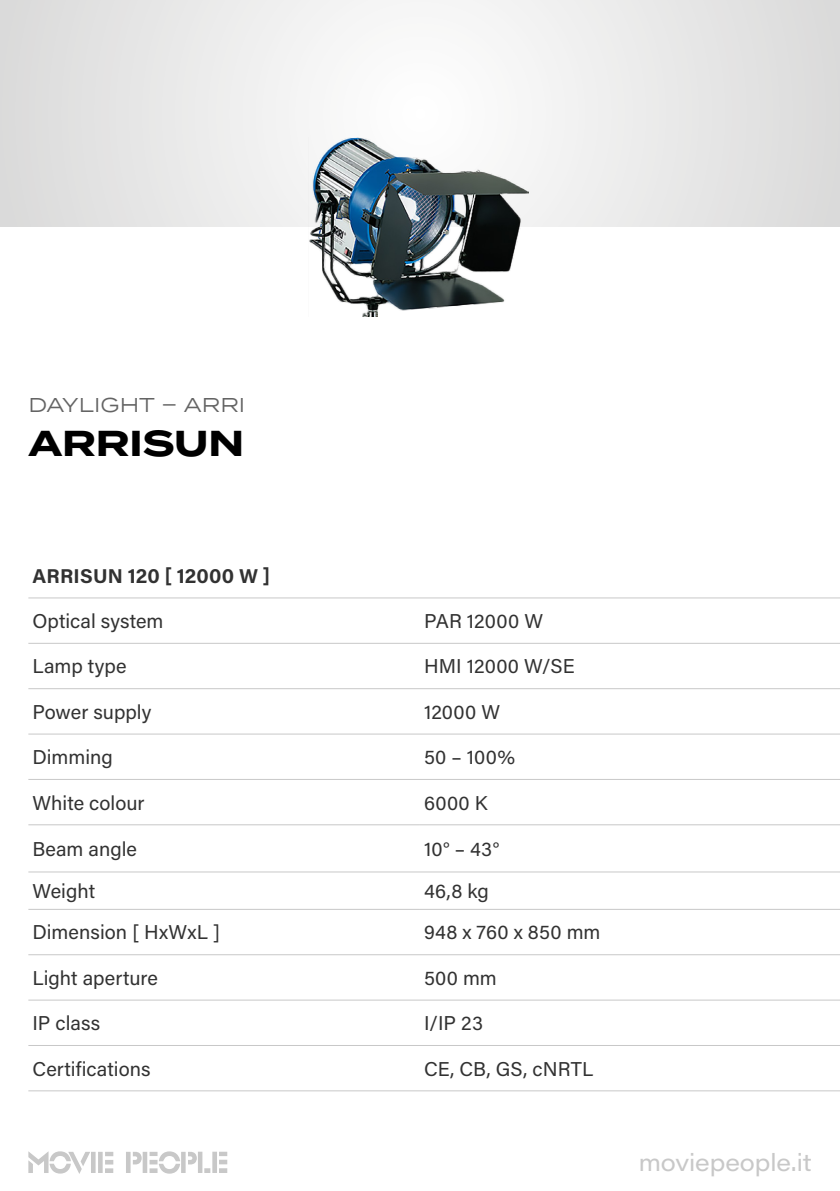
<style>
.page{position:relative;width:840px;height:1191px;background:#fff}
.page>*{position:absolute;margin:0;border:0;box-sizing:border-box;transform-origin:0 0}
.t1{font:700 36px "Termina";letter-spacing:-.005em;color:#000}
.t2{font:24px "Acumin Pro Wide";letter-spacing:-.005em;color:#c8c8c8}
.t3{font:20px "Acumin Pro";letter-spacing:.005em;color:#323232}
.t4{font:700 20px "Acumin Pro";letter-spacing:.01em;color:#323232}
.t5{font:20px "Termina";letter-spacing:.005em;color:#646464}
</style>
<div class="page">
<svg style="left:28px;top:1151px;width:199px;height:23px"></svg>
<svg style="left:0;top:0;width:839px;height:227px"></svg>
<hr style="left:28px;top:597px;width:392px;height:1px;background:#c8c8c8">
<hr style="left:420px;top:597px;width:419px;height:1px;background:#c8c8c8">
<hr style="left:28px;top:643px;width:392px;height:1px;background:#c8c8c8">
<hr style="left:420px;top:643px;width:419px;height:1px;background:#c8c8c8">
<hr style="left:28px;top:688px;width:392px;height:1px;background:#c8c8c8">
<hr style="left:420px;top:688px;width:419px;height:1px;background:#c8c8c8">
<hr style="left:28px;top:733px;width:392px;height:1px;background:#c8c8c8">
<hr style="left:420px;top:733px;width:419px;height:1px;background:#c8c8c8">
<hr style="left:28px;top:779px;width:392px;height:1px;background:#c8c8c8">
<hr style="left:420px;top:779px;width:419px;height:1px;background:#c8c8c8">
<hr style="left:28px;top:824px;width:392px;height:1px;background:#c8c8c8">
<hr style="left:420px;top:824px;width:419px;height:1px;background:#c8c8c8">
<hr style="left:28px;top:871px;width:392px;height:1px;background:#c8c8c8">
<hr style="left:420px;top:871px;width:419px;height:1px;background:#c8c8c8">
<hr style="left:28px;top:909px;width:392px;height:1px;background:#c8c8c8">
<hr style="left:420px;top:909px;width:419px;height:1px;background:#c8c8c8">
<hr style="left:28px;top:954px;width:392px;height:1px;background:#c8c8c8">
<hr style="left:420px;top:954px;width:419px;height:1px;background:#c8c8c8">
<hr style="left:28px;top:999px;width:392px;height:1px;background:#c8c8c8">
<hr style="left:420px;top:999px;width:419px;height:1px;background:#c8c8c8">
<hr style="left:28px;top:1045px;width:392px;height:1px;background:#c8c8c8">
<hr style="left:420px;top:1045px;width:419px;height:1px;background:#c8c8c8">
<hr style="left:28px;top:1090px;width:392px;height:1px;background:#c8c8c8">
<hr style="left:420px;top:1090px;width:419px;height:1px;background:#c8c8c8">
<img style="left:309px;top:137px;width:219px;height:179px">
<p class="t5" style="left:28px;top:391px;width:218px">DAYLIGHT – ARRI</p>
<h1 class="t1" style="left:28px;top:416px;width:217px">ARRISUN</h1>
<p class="t4" style="left:32px;top:561px;width:239px">ARRISUN 120 [ 12000 W ]</p>
<p class="t3" style="left:32px;top:607px;width:133px">Optical system</p>
<p class="t3" style="left:424px;top:607px;width:120px">PAR 12000 W</p>
<p class="t3" style="left:32px;top:652px;width:96px">Lamp type</p>
<p class="t3" style="left:424px;top:652px;width:152px">HMI 12000 W/SE</p>
<p class="t3" style="left:32px;top:698px;width:120px">Power supply</p>
<p class="t3" style="left:424px;top:698px;width:78px">12000 W</p>
<p class="t3" style="left:32px;top:743px;width:82px">Dimming</p>
<p class="t3" style="left:424px;top:743px;width:92px">50 – 100%</p>
<p class="t3" style="left:32px;top:788px;width:114px">White colour</p>
<p class="t3" style="left:424px;top:788px;width:65px">6000 K</p>
<p class="t3" style="left:32px;top:835px;width:106px">Beam angle</p>
<p class="t3" style="left:424px;top:835px;width:77px">10° – 43°</p>
<p class="t3" style="left:32px;top:877px;width:64px">Weight</p>
<p class="t3" style="left:424px;top:877px;width:66px">46,8 kg</p>
<p class="t3" style="left:32px;top:918px;width:189px">Dimension [ HxWxL ]</p>
<p class="t3" style="left:424px;top:918px;width:178px">948 x 760 x 850 mm</p>
<p class="t3" style="left:32px;top:964px;width:127px">Light aperture</p>
<p class="t3" style="left:424px;top:964px;width:74px">500 mm</p>
<p class="t3" style="left:32px;top:1009px;width:69px">IP class</p>
<p class="t3" style="left:424px;top:1009px;width:60px">I/IP 23</p>
<p class="t3" style="left:32px;top:1054px;width:120px">Certifications</p>
<p class="t3" style="left:424px;top:1054px;width:171px">CE, CB, GS, cNRTL</p>
<p class="t2" style="left:638px;top:1145px;width:174px">moviepeople.it</p>
</div>
